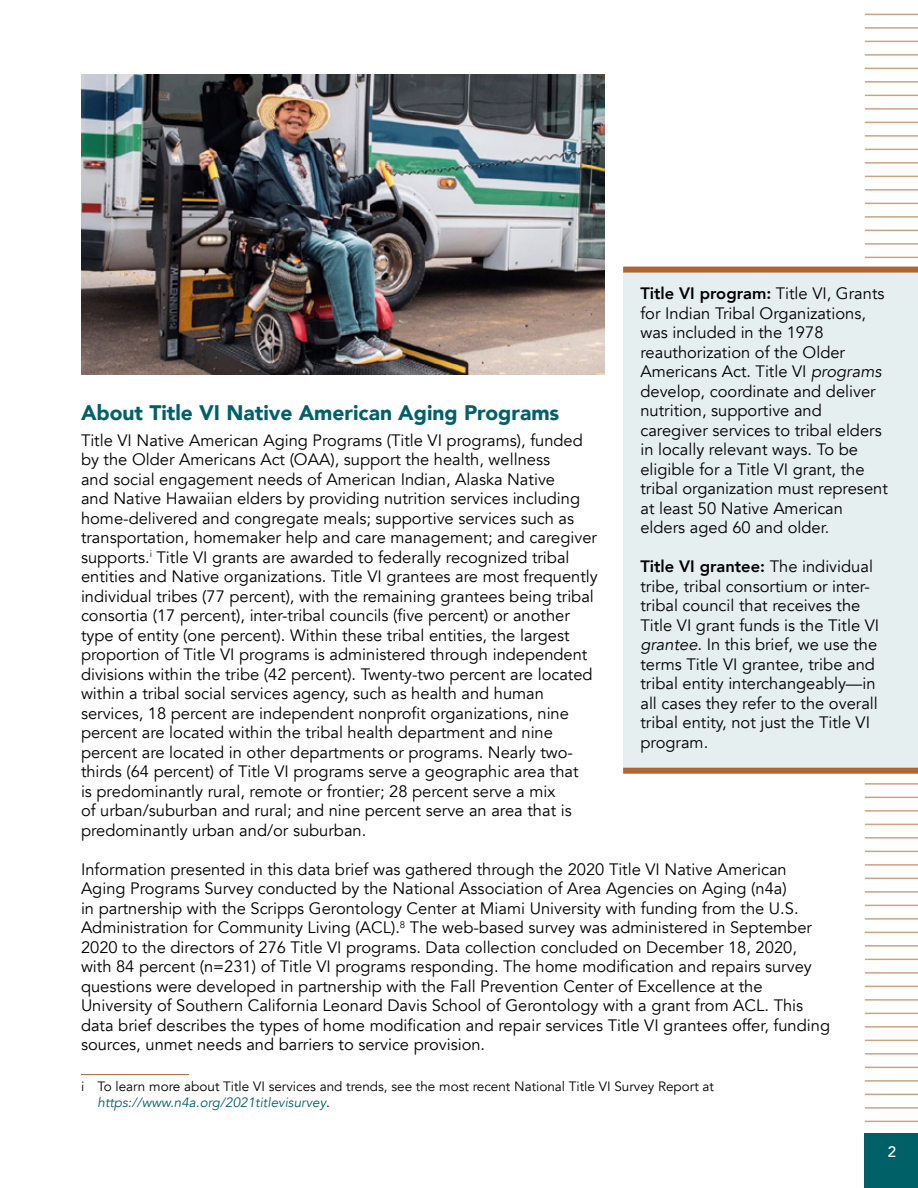
<style>
.page{position:relative;width:918px;height:1188px;background:#fff}
.page>*{position:absolute;margin:0;border:0;box-sizing:border-box;transform-origin:0 0}
.Subhead{font:900 21px "Avenir";color:#006068}
.text{font:16.5px/19.5px "Avenir";color:#000}
.t1{font:500 15px "Avenir LT Std";color:#fff}
.t2{font:13.5px/16.2px "Avenir";color:#000}
.s1{font-weight:800}
.s2{font-style:italic}
.s3{font-style:italic;color:#006068}
</style>
<div class="page">
<hr style="left:865px;top:14px;width:53px;height:1px;background:#cfa284">
<hr style="left:865px;top:27px;width:53px;height:2px;background:#cfa284">
<hr style="left:865px;top:41px;width:53px;height:1px;background:#cfa284">
<hr style="left:865px;top:54px;width:53px;height:2px;background:#cfa284">
<hr style="left:865px;top:68px;width:53px;height:1px;background:#cfa284">
<hr style="left:865px;top:81px;width:53px;height:2px;background:#cfa284">
<hr style="left:865px;top:95px;width:53px;height:1px;background:#cfa284">
<hr style="left:865px;top:108px;width:53px;height:2px;background:#cfa284">
<hr style="left:865px;top:122px;width:53px;height:1px;background:#cfa284">
<hr style="left:865px;top:135px;width:53px;height:2px;background:#cfa284">
<hr style="left:865px;top:149px;width:53px;height:1px;background:#cfa284">
<hr style="left:865px;top:162px;width:53px;height:2px;background:#cfa284">
<hr style="left:865px;top:176px;width:53px;height:1px;background:#cfa284">
<hr style="left:865px;top:189px;width:53px;height:2px;background:#cfa284">
<hr style="left:865px;top:203px;width:53px;height:1px;background:#cfa284">
<hr style="left:865px;top:216px;width:53px;height:2px;background:#cfa284">
<hr style="left:865px;top:230px;width:53px;height:1px;background:#cfa284">
<hr style="left:865px;top:243px;width:53px;height:2px;background:#cfa284">
<hr style="left:865px;top:257px;width:53px;height:1px;background:#cfa284">
<hr style="left:865px;top:783px;width:53px;height:2px;background:#cfa284">
<hr style="left:865px;top:797px;width:53px;height:1px;background:#cfa284">
<hr style="left:865px;top:810px;width:53px;height:2px;background:#cfa284">
<hr style="left:865px;top:824px;width:53px;height:1px;background:#cfa284">
<hr style="left:865px;top:837px;width:53px;height:2px;background:#cfa284">
<hr style="left:865px;top:851px;width:53px;height:1px;background:#cfa284">
<hr style="left:865px;top:864px;width:53px;height:2px;background:#cfa284">
<hr style="left:865px;top:878px;width:53px;height:1px;background:#cfa284">
<hr style="left:865px;top:891px;width:53px;height:2px;background:#cfa284">
<hr style="left:865px;top:905px;width:53px;height:1px;background:#cfa284">
<hr style="left:865px;top:918px;width:53px;height:2px;background:#cfa284">
<hr style="left:865px;top:932px;width:53px;height:1px;background:#cfa284">
<hr style="left:865px;top:945px;width:53px;height:2px;background:#cfa284">
<hr style="left:865px;top:959px;width:53px;height:1px;background:#cfa284">
<hr style="left:865px;top:972px;width:53px;height:2px;background:#cfa284">
<hr style="left:865px;top:986px;width:53px;height:1px;background:#cfa284">
<hr style="left:865px;top:999px;width:53px;height:2px;background:#cfa284">
<hr style="left:865px;top:1013px;width:53px;height:1px;background:#cfa284">
<hr style="left:865px;top:1026px;width:53px;height:2px;background:#cfa284">
<hr style="left:865px;top:1040px;width:53px;height:1px;background:#cfa284">
<hr style="left:865px;top:1053px;width:53px;height:2px;background:#cfa284">
<hr style="left:865px;top:1067px;width:53px;height:1px;background:#cfa284">
<hr style="left:865px;top:1080px;width:53px;height:2px;background:#cfa284">
<hr style="left:865px;top:1094px;width:53px;height:1px;background:#cfa284">
<hr style="left:865px;top:1107px;width:53px;height:2px;background:#cfa284">
<hr style="left:865px;top:1121px;width:53px;height:1px;background:#cfa284">
<div style="left:864px;top:1133px;width:54px;height:55px;background:#006068"></div>
<hr style="left:81px;top:1074px;width:108px;height:1px;background:#b06533">
<div style="left:623px;top:270px;width:295px;height:501px;background:#e6eff0"></div>
<div style="left:623px;top:768px;width:295px;height:6px;background:#b06533"></div>
<div style="left:623px;top:267px;width:295px;height:6px;background:#b06533"></div>
<img style="left:81px;top:75px;width:524px;height:300px">
<p class="text" style="left:640px;top:284px;width:249px"><span class="s1">Title VI program:</span> Title VI, Grants for Indian Tribal Organizations, was included in the 1978 reauthorization of the Older<br>Americans Act. Title VI <span class="s2">programs </span>develop, coordinate and deliver nutrition, supportive and caregiver services to tribal elders in locally relevant ways. To be eligible for a Title VI grant, the tribal organization must represent at least 50 Native American elders aged 60 and older.</p>
<p class="text" style="left:640px;top:557px;width:240px"><span class="s1">Title VI grantee:</span> The individual tribe, tribal consortium or inter&shy;tribal council that receives the<br>Title VI grant funds is the Title VI <span class="s2">grantee.</span> In this brief, we use the terms Title VI grantee, tribe and tribal entity interchangeably—in all cases they refer to the overall tribal entity, not just the Title VI program.</p>
<p class="Subhead" style="left:81px;top:394px;width:480px">About Title VI Native American Aging Programs</p>
<p class="text" style="left:81px;top:431px;width:518px">Title VI Native American Aging Programs (Title VI programs), funded by the Older Americans Act (OAA), support the health, wellness<br>and social engagement needs of American Indian, Alaska Native<br>and Native Hawaiian elders by providing nutrition services including home-delivered and congregate meals; supportive services such as transportation, homemaker help and care management; and caregiver supports.<sup>i</sup> Title VI grants are awarded to federally recognized tribal entities and Native organizations. Title VI grantees are most frequently individual tribes (77 percent), with the remaining grantees being tribal consortia (17 percent), inter-tribal councils (five percent) or another type of entity (one percent). Within these tribal entities, the largest proportion of Title VI programs is administered through independent divisions within the tribe (42 percent). Twenty-two percent are located within a tribal social services agency, such as health and human services, 18 percent are independent nonprofit organizations, nine percent are located within the tribal health department and nine percent are located in other departments or programs. Nearly two&shy;thirds (64 percent) of Title VI programs serve a geographic area that<br>is predominantly rural, remote or frontier; 28 percent serve a mix<br>of urban/suburban and rural; and nine percent serve an area that is predominantly urban and/or suburban.</p>
<p class="text" style="left:81px;top:860px;width:751px">Information presented in this data brief was gathered through the 2020 Title VI Native American Aging Programs Survey conducted by the National Association of Area Agencies on Aging (n4a)<br>in partnership with the Scripps Gerontology Center at Miami University with funding from the U.S.<br>Administration for Community Living (ACL).<sup>8</sup> The web-based survey was administered in September 2020 to the directors of 276 Title VI programs. Data collection concluded on December 18, 2020, with 84 percent (n=231) of Title VI programs responding. The home modification and repairs survey questions were developed in partnership with the Fall Prevention Center of Excellence at the University of Southern California Leonard Davis School of Gerontology with a grant from ACL. This data brief describes the types of home modification and repair services Title VI grantees offer, funding sources, unmet needs and barriers to service provision.</p>
<p class="t2" style="left:98px;top:1078px;width:618px;text-indent:-16px">i To learn more about Title VI services and trends, see the most recent National Title VI Survey Report at <span class="s3">https://www.n4a.org/2021titlevisurvey</span>.</p>
<p class="t1" style="left:888px;top:1143px;width:10px">2</p>
</div>
